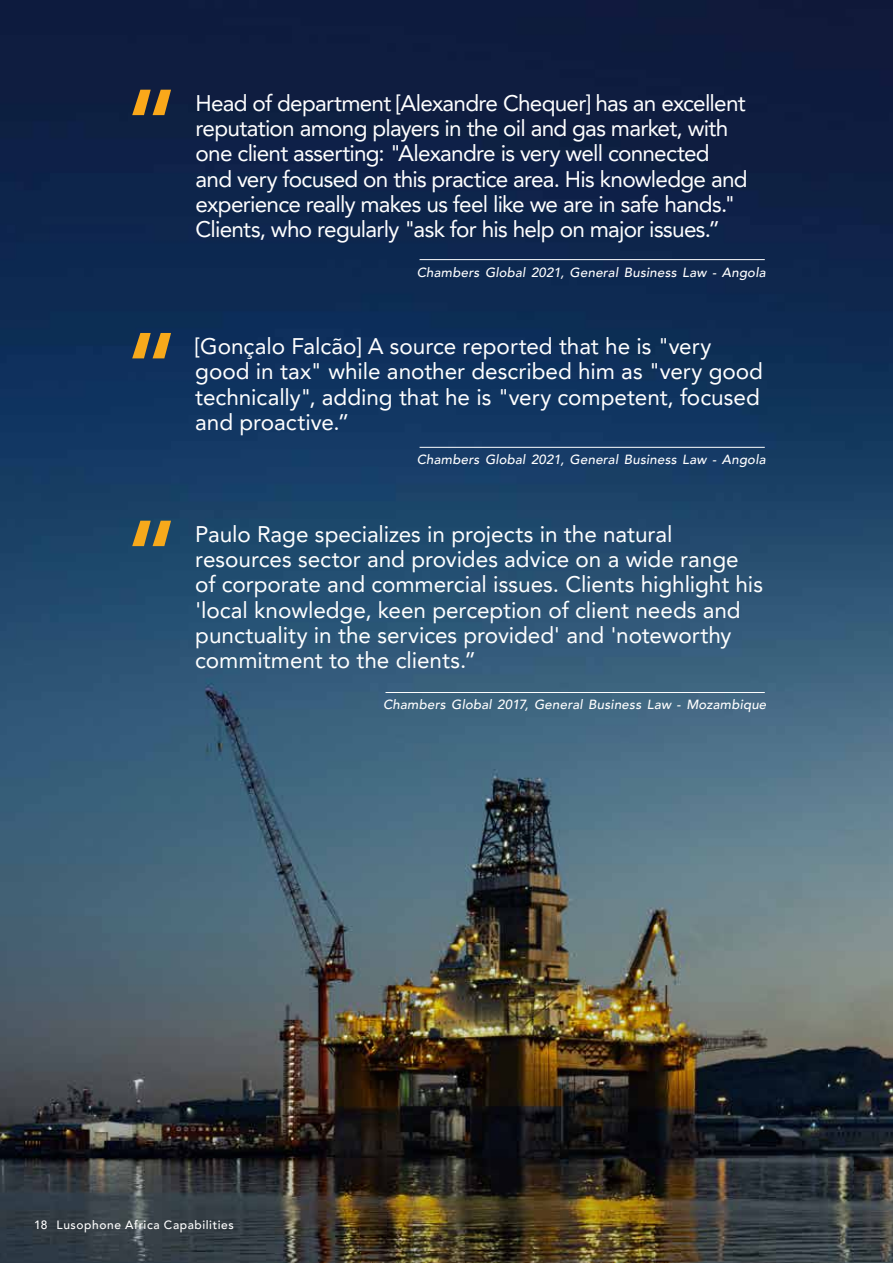
<style>
.page{position:relative;width:893px;height:1263px;background:#fff}
.page>*{position:absolute;margin:0;border:0;box-sizing:border-box;transform-origin:0 0}
.t1{font:800 96.45px "Avenir LT Pro";color:#f7a91b}
.t2{font:800 96.45px "Avenir LT Pro";color:#faa81a}
.t3{font:22.5px/25.2px "Avenir LT Pro";letter-spacing:-.01em;color:#fff}
.t4{font:22.5px/25.2px "Avenir LT Pro";letter-spacing:-.035em;color:#fff}
.t5{font:italic 500 13.2px "Avenir LT Pro";letter-spacing:.015em;color:#fff}
.t6{font:500 12px "Avenir LT Pro";letter-spacing:.045em;color:#fff}
</style>
<div class="page">
<img style="left:0;top:0;width:893px;height:1263px">
<hr style="left:420px;top:259px;width:345px;height:1px;background:#fff">
<hr style="left:420px;top:447px;width:345px;height:1px;background:#fff">
<hr style="left:385px;top:692px;width:380px;height:1px;background:#fff">
<h1 class="t2" style="left:127px;top:67px;width:52px">“</h1>
<p class="t4" style="left:196px;top:90px;width:554px">Head of department [Alexandre Chequer] has an excellent reputation among players in the oil and gas market, with one client asserting: "Alexandre is very well connected and very focused on this practice area. His knowledge and experience really makes us feel like we are in safe hands." Clients, who regularly "ask for his help on major issues.”</p>
<p class="t5" style="left:417px;top:264px;width:350px">Chambers Global 2021, General Business Law - Angola</p>
<h1 class="t1" style="left:127px;top:311px;width:52px">“</h1>
<p class="t3" style="left:195px;top:334px;width:569px">[Gonçalo Falcão] A source reported that he is "very good in tax" while another described him as "very good technically", adding that he is "very competent, focused and proactive.”</p>
<p class="t5" style="left:417px;top:452px;width:350px">Chambers Global 2021, General Business Law - Angola</p>
<h1 class="t1" style="left:127px;top:498px;width:52px">“</h1>
<p class="t3" style="left:195px;top:521px;width:569px">Paulo Rage specializes in projects in the natural resources sector and provides advice on a wide range of corporate and commercial issues. Clients highlight his 'local knowledge, keen perception of client needs and punctuality in the services provided' and 'noteworthy commitment to the clients.”</p>
<p class="t5" style="left:383px;top:697px;width:385px">Chambers Global 2017, General Business Law - Mozambique</p>
<p class="t6" style="left:34px;top:1218px;width:201px">18 Lusophone Africa Capabilities</p>
</div>
